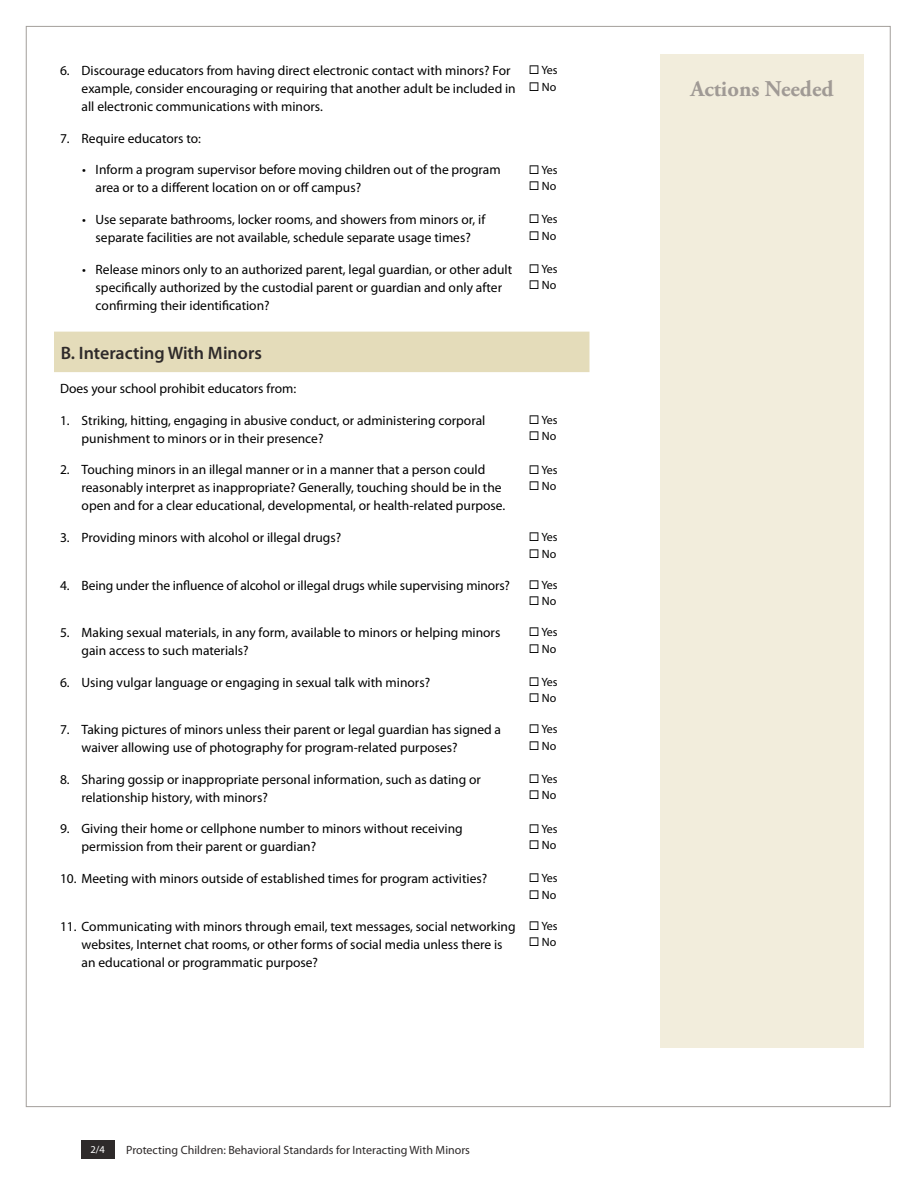
<style>
.page{position:relative;width:918px;height:1188px;background:#fff}
.page>*{position:absolute;margin:0;border:0;box-sizing:border-box;transform-origin:0 0}
.t1{font:700 22.5px "Adobe Garamond Pro";color:#a09a95}
.style_section_start{font:600 18px "Myriad Pro";color:#2e2a2a}
.Tier_One_Question{font:13.5px/18px "Myriad Pro";color:#000}
.Yes_and_No{font:12px "Myriad Pro";color:#000}
.t2{font:12px "Myriad Pro";color:#2e2a2a}
.t3{font:10.5px "Myriad Pro";color:#fff}
</style>
<div class="page">
<div style="left:81px;top:1140px;width:33px;height:19px;background:#2e2a2a"></div>
<div style="left:660px;top:54px;width:204px;height:994px;background:#f2eddc"></div>
<div style="left:54px;top:332px;width:536px;height:40px;background:#e4dcba"></div>
<p class="Tier_One_Question" style="left:82px;top:62px;width:436px;text-indent:-22px">6. Discourage educators from having direct electronic contact with minors? For example, consider encouraging or requiring that another adult be included in all electronic communications with minors.</p>
<p class="Yes_and_No" style="left:541px;top:63px;width:18px">Yes</p>
<p class="Yes_and_No" style="left:542px;top:80px;width:16px">No</p>
<p class="Tier_One_Question" style="left:60px;top:129px;width:143px">7. Require educators to:</p>
<p class="Tier_One_Question" style="left:96px;top:161px;width:406px;text-indent:-14px">• Inform a program supervisor before moving children out of the program area or to a different location on or off campus?</p>
<p class="Yes_and_No" style="left:541px;top:163px;width:18px">Yes</p>
<p class="Yes_and_No" style="left:542px;top:179px;width:16px">No</p>
<p class="Tier_One_Question" style="left:82px;top:211px;width:405px;text-align:center">• Use separate bathrooms, locker rooms, and showers from minors or, if separate facilities are not available, schedule separate usage times?</p>
<p class="Yes_and_No" style="left:541px;top:213px;width:18px">Yes</p>
<p class="Yes_and_No" style="left:542px;top:229px;width:16px">No</p>
<p class="Tier_One_Question" style="left:96px;top:261px;width:418px;text-indent:-14px">• Release minors only to an authorized parent, legal guardian, or other adult specifically authorized by the custodial parent or guardian and only after confirming their identification?</p>
<p class="Yes_and_No" style="left:541px;top:262px;width:18px">Yes</p>
<p class="Yes_and_No" style="left:542px;top:279px;width:16px">No</p>
<h2 class="style_section_start" style="left:61px;top:343px;width:203px">B. Interacting With Minors</h2>
<p class="Tier_One_Question" style="left:60px;top:380px;width:238px">Does your school prohibit educators from:</p>
<p class="Tier_One_Question" style="left:82px;top:412px;width:405px;text-indent:-22px">1. Striking, hitting, engaging in abusive conduct, or administering corporal punishment to minors or in their presence?</p>
<p class="Yes_and_No" style="left:541px;top:413px;width:18px">Yes</p>
<p class="Yes_and_No" style="left:542px;top:430px;width:16px">No</p>
<p class="Tier_One_Question" style="left:82px;top:461px;width:425px;text-indent:-22px">2. Touching minors in an illegal manner or in a manner that a person could reasonably interpret as inappropriate? Generally, touching should be in the open and for a clear educational, developmental, or health-related purpose.</p>
<p class="Yes_and_No" style="left:541px;top:463px;width:18px">Yes</p>
<p class="Yes_and_No" style="left:542px;top:480px;width:16px">No</p>
<p class="Tier_One_Question" style="left:60px;top:529px;width:283px">3. Providing minors with alcohol or illegal drugs?</p>
<p class="Yes_and_No" style="left:541px;top:531px;width:18px">Yes</p>
<p class="Yes_and_No" style="left:542px;top:547px;width:16px">No</p>
<p class="Tier_One_Question" style="left:60px;top:576px;width:452px">4. Being under the influence of alcohol or illegal drugs while supervising minors?</p>
<p class="Yes_and_No" style="left:541px;top:578px;width:18px">Yes</p>
<p class="Yes_and_No" style="left:542px;top:595px;width:16px">No</p>
<p class="Tier_One_Question" style="left:82px;top:624px;width:420px;text-indent:-22px">5. Making sexual materials, in any form, available to minors or helping minors gain access to such materials?</p>
<p class="Yes_and_No" style="left:541px;top:625px;width:18px">Yes</p>
<p class="Yes_and_No" style="left:542px;top:642px;width:16px">No</p>
<p class="Tier_One_Question" style="left:60px;top:673px;width:372px">6. Using vulgar language or engaging in sexual talk with minors?</p>
<p class="Yes_and_No" style="left:541px;top:675px;width:18px">Yes</p>
<p class="Yes_and_No" style="left:542px;top:692px;width:16px">No</p>
<p class="Tier_One_Question" style="left:82px;top:721px;width:421px;text-indent:-22px">7. Taking pictures of minors unless their parent or legal guardian has signed a waiver allowing use of photography for program-related purposes?</p>
<p class="Yes_and_No" style="left:541px;top:723px;width:18px">Yes</p>
<p class="Yes_and_No" style="left:542px;top:739px;width:16px">No</p>
<p class="Tier_One_Question" style="left:82px;top:770px;width:401px;text-indent:-22px">8. Sharing gossip or inappropriate personal information, such as dating or relationship history, with minors?</p>
<p class="Yes_and_No" style="left:541px;top:772px;width:18px">Yes</p>
<p class="Yes_and_No" style="left:542px;top:789px;width:16px">No</p>
<p class="Tier_One_Question" style="left:82px;top:820px;width:383px;text-indent:-22px">9. Giving their home or cellphone number to minors without receiving permission from their parent or guardian?</p>
<p class="Yes_and_No" style="left:541px;top:822px;width:18px">Yes</p>
<p class="Yes_and_No" style="left:542px;top:839px;width:16px">No</p>
<p class="Tier_One_Question" style="left:60px;top:870px;width:429px">10. Meeting with minors outside of established times for program activities?</p>
<p class="Yes_and_No" style="left:541px;top:872px;width:18px">Yes</p>
<p class="Yes_and_No" style="left:542px;top:888px;width:16px">No</p>
<p class="Tier_One_Question" style="left:82px;top:917px;width:436px;text-indent:-22px">11. Communicating with minors through email, text messages, social networking websites, Internet chat rooms, or other forms of social media unless there is an educational or programmatic purpose?</p>
<p class="Yes_and_No" style="left:541px;top:919px;width:18px">Yes</p>
<p class="Yes_and_No" style="left:542px;top:936px;width:16px">No</p>
<p class="t3" style="left:90px;top:1144px;width:16px">2/4</p>
<p class="t2" style="left:126px;top:1144px;width:345px">Protecting Children: Behavioral Standards for Interacting With Minors</p>
<h1 class="t1" style="left:690px;top:76px;width:145px">Actions Needed</h1>
</div>
